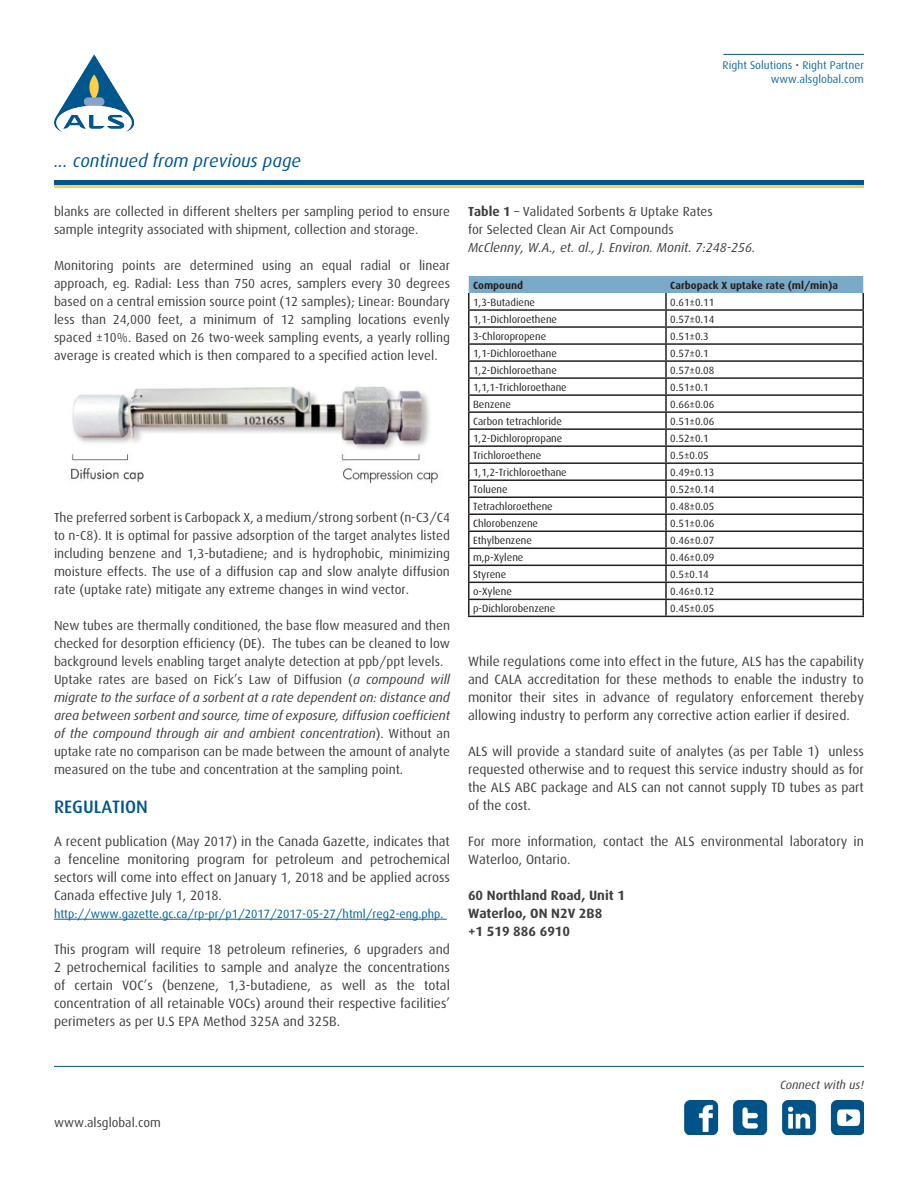
<style>
.page{position:relative;width:918px;height:1188px;background:#fff}
.page>*{position:absolute;margin:0;border:0;box-sizing:border-box;transform-origin:0 0}
.t1{font:italic 18px "Dax";color:#00568d}
.t2{font:500 18px "Dax";color:#00568d}
.t3{font:13.5px/18px "Dax";color:#3e3e3f;text-align:justify}
.t4{font:700 13.5px "Dax";color:#3e3e3f}
.t5{font:13.2px/18px "Dax";color:#3e3e3f;text-align:justify}
.t6{font:italic 13.2px/18px "Dax";color:#3e3e3f;text-align:justify}
.t7{font:12.9px "Dax";color:#3e3e3f}
.t8{font:12px "Dax";color:#006196}
.t9{font:italic 12px "Dax";color:#3e3e3f}
.t10{font:11.25px/14.4px "Dax";color:#156ca0;text-align:right}
.t11{font:10.5px "Dax";color:#231f20}
.t12{font:700 10.5px "Dax";color:#231f20}
.s1{font-style:normal}
.s2{font-weight:700}
</style>
<div class="page">
<div style="left:54px;top:180px;width:810px;height:5px;background:#00568d"></div>
<hr style="left:723px;top:54px;width:141px;height:1px;background:#00568d">
<img style="left:54px;top:54px;width:80px;height:78px">
<hr style="left:54px;top:1066px;width:810px;height:1px;background:#00568d">
<img style="left:684px;top:1101px;width:180px;height:33px">
<hr style="left:54px;top:185px;width:810px;height:2px;background:#ffcf45">
<hr style="left:54px;top:919px;width:393px;height:1px;background:#006196">
<img style="left:71px;top:387px;width:367px;height:97px">
<svg style="left:468px;top:276px;width:396px;height:340px"></svg>
<hr style="left:468px;top:616px;width:198px;height:1px;background:#231f20">
<hr style="left:666px;top:616px;width:198px;height:1px;background:#231f20">
<p class="t10" style="left:723px;top:58px;width:143px">Right Solutions • Right Partner www.alsglobal.com</p>
<h1 class="t1" style="left:54px;top:151px;width:249px">... continued from previous page</h1>
<p class="t5" style="left:54px;top:203px;width:398px">blanks are collected in different shelters per sampling period to ensure sample integrity associated with shipment, collection and storage.</p>
<p class="t5" style="left:54px;top:257px;width:398px">Monitoring points are determined using an equal radial or linear approach, eg. Radial: Less than 750 acres, samplers every 30 degrees based on a central emission source point (12 samples); Linear: Boundary less than 24,000 feet, a minimum of 12 sampling locations evenly spaced ±10%. Based on 26 two-week sampling events, a yearly rolling average is created which is then compared to a specified action level.</p>
<p class="t5" style="left:54px;top:509px;width:397px">The preferred sorbent is Carbopack X, a medium/strong sorbent (n-C3/C4 to n-C8). It is optimal for passive adsorption of the target analytes listed including benzene and 1,3-butadiene; and is hydrophobic, minimizing moisture effects. The use of a diffusion cap and slow analyte diffusion rate (uptake rate) mitigate any extreme changes in wind vector.</p>
<p class="t5" style="left:54px;top:617px;width:398px">New tubes are thermally conditioned, the base flow measured and then checked for desorption efficiency (DE). The tubes can be cleaned to low background levels enabling target analyte detection at ppb/ppt levels.</p>
<p class="t6" style="left:54px;top:671px;width:397px"><span class="s1">Uptake rates are based on Fick’s Law of Diffusion (</span>a compound will migrate to the surface of a sorbent at a rate dependent on: distance and area between sorbent and source, time of exposure, diffusion coefficient of the compound through air and ambient concentration<span class="s1">). Without an uptake rate no comparison can be made between the amount of analyte measured on the tube and concentration at the sampling point.</span></p>
<p class="t2" style="left:54px;top:797px;width:95px">REGULATION</p>
<p class="t3" style="left:54px;top:832px;width:397px">A recent publication (May 2017) in the Canada Gazette, indicates that a fenceline monitoring program for petroleum and petrochemical sectors will come into effect on January 1, 2018 and be applied across Canada effective July 1, 2018.</p>
<p class="t8" style="left:54px;top:907px;width:391px">http://www.gazette.gc.ca/rp-pr/p1/2017/2017-05-27/html/reg2-eng.php.</p>
<p class="t3" style="left:54px;top:940px;width:398px">This program will require 18 petroleum refineries, 6 upgraders and 2 petrochemical facilities to sample and analyze the concentrations of certain VOC’s (benzene, 1,3-butadiene, as well as the total concentration of all retainable VOCs) around their respective facilities’ perimeters as per U.S EPA Method 325A and 325B.</p>
<p class="t5" style="left:468px;top:203px;width:246px"><span class="s2">Table 1</span> – Validated Sorbents &amp; Uptake Rates for Selected Clean Air Act Compounds</p>
<p class="t6" style="left:468px;top:239px;width:289px">McClenny, W.A., et. al., J. Environ. Monit. 7:248-256.</p>
<p class="t12" style="left:473px;top:279px;width:52px">Compound</p>
<p class="t12" style="left:670px;top:279px;width:169px">Carbopack X uptake rate (ml/min)a</p>
<p class="t11" style="left:473px;top:296px;width:64px">1,3-Butadiene</p>
<p class="t11" style="left:670px;top:296px;width:46px">0.61±0.11</p>
<p class="t11" style="left:473px;top:313px;width:86px">1,1-Dichloroethene</p>
<p class="t11" style="left:670px;top:313px;width:46px">0.57±0.14</p>
<p class="t11" style="left:473px;top:330px;width:75px">3-Chloropropene</p>
<p class="t11" style="left:670px;top:330px;width:40px">0.51±0.3</p>
<p class="t11" style="left:473px;top:347px;width:85px">1,1-Dichloroethane</p>
<p class="t11" style="left:670px;top:347px;width:40px">0.57±0.1</p>
<p class="t11" style="left:473px;top:364px;width:85px">1,2-Dichloroethane</p>
<p class="t11" style="left:670px;top:364px;width:46px">0.57±0.08</p>
<p class="t11" style="left:473px;top:381px;width:95px">1,1,1-Trichloroethane</p>
<p class="t11" style="left:670px;top:381px;width:40px">0.51±0.1</p>
<p class="t11" style="left:473px;top:398px;width:39px">Benzene</p>
<p class="t11" style="left:670px;top:398px;width:46px">0.66±0.06</p>
<p class="t11" style="left:473px;top:415px;width:90px">Carbon tetrachloride</p>
<p class="t11" style="left:670px;top:415px;width:46px">0.51±0.06</p>
<p class="t11" style="left:473px;top:432px;width:91px">1,2-Dichloropropane</p>
<p class="t11" style="left:670px;top:432px;width:40px">0.52±0.1</p>
<p class="t11" style="left:473px;top:449px;width:70px">Trichloroethene</p>
<p class="t11" style="left:670px;top:449px;width:40px">0.5±0.05</p>
<p class="t11" style="left:473px;top:466px;width:95px">1,1,2-Trichloroethane</p>
<p class="t11" style="left:670px;top:466px;width:46px">0.49±0.13</p>
<p class="t11" style="left:473px;top:483px;width:36px">Toluene</p>
<p class="t11" style="left:670px;top:483px;width:46px">0.52±0.14</p>
<p class="t11" style="left:473px;top:500px;width:81px">Tetrachloroethene</p>
<p class="t11" style="left:670px;top:500px;width:46px">0.48±0.05</p>
<p class="t11" style="left:473px;top:518px;width:67px">Chlorobenzene</p>
<p class="t11" style="left:670px;top:518px;width:46px">0.51±0.06</p>
<p class="t11" style="left:473px;top:535px;width:60px">Ethylbenzene</p>
<p class="t11" style="left:670px;top:535px;width:46px">0.46±0.07</p>
<p class="t11" style="left:473px;top:552px;width:52px">m,p-Xylene</p>
<p class="t11" style="left:670px;top:552px;width:46px">0.46±0.09</p>
<p class="t11" style="left:473px;top:569px;width:35px">Styrene</p>
<p class="t11" style="left:670px;top:569px;width:40px">0.5±0.14</p>
<p class="t11" style="left:473px;top:586px;width:40px">o-Xylene</p>
<p class="t11" style="left:670px;top:586px;width:46px">0.46±0.12</p>
<p class="t11" style="left:473px;top:603px;width:84px">p-Dichlorobenzene</p>
<p class="t11" style="left:670px;top:603px;width:46px">0.45±0.05</p>
<p class="t3" style="left:468px;top:652px;width:397px">While regulations come into effect in the future, ALS has the capability and CALA accreditation for these methods to enable the industry to monitor their sites in advance of regulatory enforcement thereby allowing industry to perform any corrective action earlier if desired.</p>
<p class="t3" style="left:468px;top:742px;width:397px">ALS will provide a standard suite of analytes (as per Table 1) unless requested otherwise and to request this service industry should as for the ALS ABC package and ALS can not cannot supply TD tubes as part of the cost.</p>
<p class="t3" style="left:468px;top:832px;width:398px">For more information, contact the ALS environmental laboratory in<br>Waterloo, Ontario.</p>
<p class="t4" style="left:468px;top:888px;width:158px">60 Northland Road, Unit 1</p>
<p class="t4" style="left:468px;top:906px;width:136px">Waterloo, ON N2V 2B8</p>
<p class="t4" style="left:468px;top:924px;width:104px">+1 519 886 6910</p>
<p class="t7" style="left:54px;top:1115px;width:108px">www.alsglobal.com</p>
<p class="t9" style="left:780px;top:1078px;width:85px">Connect with us!</p>
</div>
